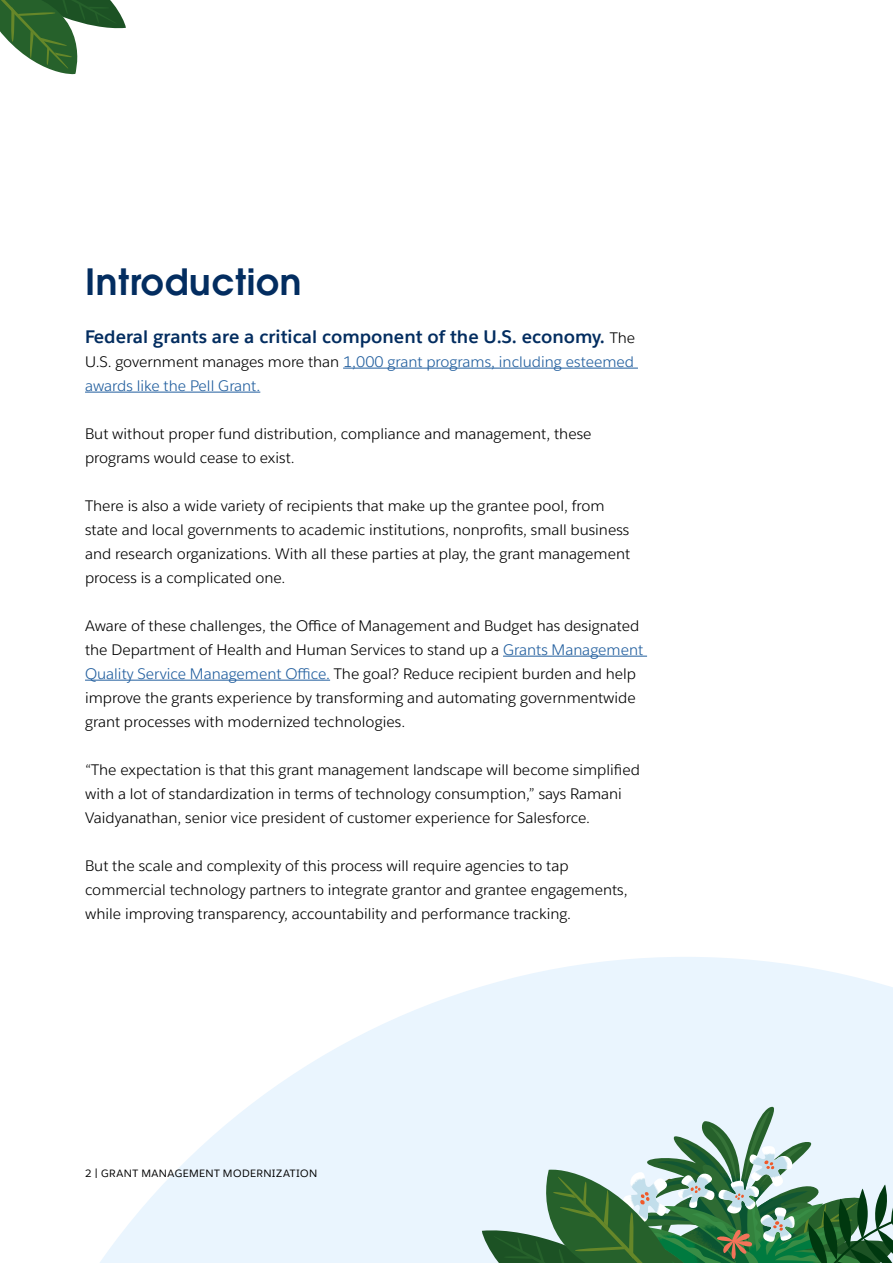
<style>
.page{position:relative;width:893px;height:1263px;background:#fff}
.page>*{position:absolute;margin:0;border:0;box-sizing:border-box;transform-origin:0 0}
.t1{font:600 36px "ITC Avant Garde Std";letter-spacing:.02em;color:#032d60}
.t2{font:700 18px "Salesforce Sans";color:#032d60}
.t3{font:15px/24px "Salesforce Sans";color:#000101}
.t4{font:15px/24px "Salesforce Sans";color:#215e9e}
.t5{font:10.5px "Salesforce Sans";letter-spacing:.04em;color:#000}
.s1{font-weight:400;font-size:15px;color:#000101}
.s2{color:#000101}
.s3{color:#215e9e}
</style>
<div class="page">
<svg style="left:100px;top:957px;width:793px;height:306px;fill:#eaf5fe"></svg>
<svg style="left:482px;top:1106px;width:411px;height:157px;background:#96b7a5"></svg>
<hr style="left:343px;top:368px;width:295px;height:1px;background:#215e9e">
<hr style="left:85px;top:392px;width:175px;height:1px;background:#215e9e">
<hr style="left:503px;top:656px;width:144px;height:1px;background:#215e9e">
<hr style="left:85px;top:680px;width:245px;height:1px;background:#215e9e">
<svg style="left:0;top:0;width:126px;height:75px"></svg>
<h1 class="t1" style="left:85px;top:258px;width:218px">Introduction</h1>
<p class="t2" style="left:85px;top:325px;width:552px">Federal grants are a critical component of the U.S. economy. <span class="s1">The</span></p>
<p class="t4" style="left:85px;top:350px;width:551px"><span class="s2">U.S. government manages more than</span> 1,000 grant programs, including esteemed awards like the Pell Grant.</p>
<p class="t3" style="left:85px;top:422px;width:508px">But without proper fund distribution, compliance and management, these programs would cease to exist.</p>
<p class="t3" style="left:85px;top:494px;width:547px">There is also a wide variety of recipients that make up the grantee pool, from state and local governments to academic institutions, nonprofits, small business and research organizations. With all these parties at play, the grant management process is a complicated one.</p>
<p class="t3" style="left:85px;top:614px;width:560px">Aware of these challenges, the Office of Management and Budget has designated the Department of Health and Human Services to stand up a <span class="s3">Grants Management Quality Service Management Office.</span> The goal? Reduce recipient burden and help improve the grants experience by transforming and automating governmentwide grant processes with modernized technologies.</p>
<p class="t3" style="left:85px;top:758px;width:556px">“The expectation is that this grant management landscape will become simplified with a lot of standardization in terms of technology consumption,” says Ramani<br>Vaidyanathan, senior vice president of customer experience for Salesforce.</p>
<p class="t3" style="left:85px;top:854px;width:544px">But the scale and complexity of this process will require agencies to tap commercial technology partners to integrate grantor and grantee engagements, while improving transparency, accountability and performance tracking.</p>
<p class="t5" style="left:85px;top:1167px;width:234px">2 | GRANT MANAGEMENT MODERNIZATION</p>
</div>
